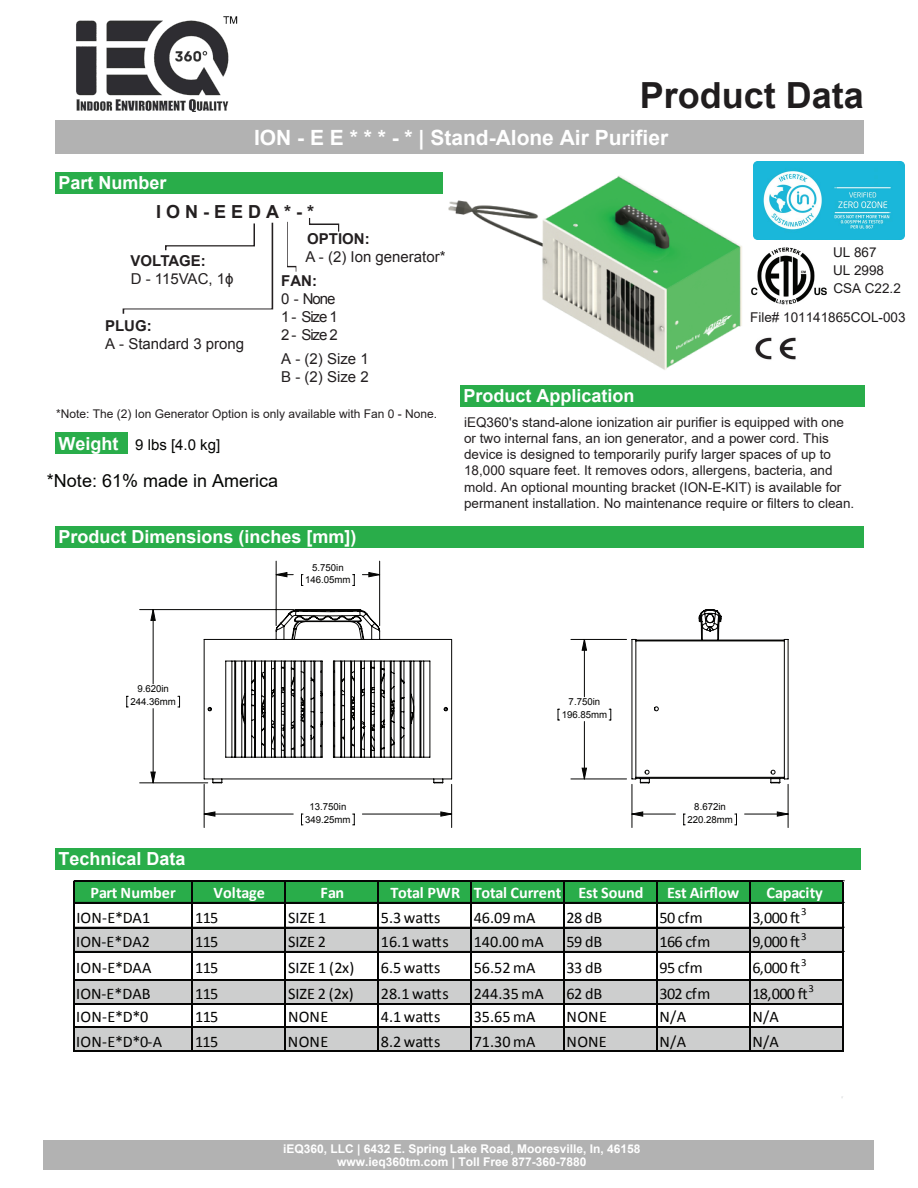
<style>
.page{position:relative;width:918px;height:1188px;background:#fff}
.page>*{position:absolute;margin:0;border:0;box-sizing:border-box;transform-origin:0 0}
.t1{font:700 36px "Arial";color:#201d1e}
.t2{font:700 21px "Arial";color:#fff}
.t3{font:700 18px "Arial";color:#fff}
.t4{font:18px "Arial";color:#040503}
.t5{font:700 18px "Arial";color:#231f20}
.t6{font:16.2px "Calibri";color:#050504}
.t7{font:700 16.2px "Calibri";letter-spacing:-.005em;color:#fff}
.t8{font:15px/18px "Arial";color:#231f20}
.t9{font:15px/18px "Arial";letter-spacing:-.075em;color:#231f20}
.t10{font:700 15px "Arial";color:#231f20}
.t11{font:15px "Arial";color:#040503}
.t12{font:13.5px/16.2px "Arial";color:#231f20}
.t13{font:13.5px/18px "Arial";color:#1f1c1d}
.t14{font:700 12px/12.9px "Arial";color:#fff;text-align:center}
.t15{font:12px "Arial";color:#231f20}
.t16{font:10.8px "Calibri";color:#050504}
.t17{font:9.6px/12.5px "Arial";color:#050504;text-align:center}
.s1{font-style:inherit}
.s2{font-weight:700}
.s3{font-weight:700;font-size:18px;color:#fff}
</style>
<div class="page">
<div style="left:73px;top:980px;width:769px;height:25px;background:#cdcece"></div>
<div style="left:73px;top:927px;width:769px;height:25px;background:#cdcece"></div>
<div style="left:73px;top:1027px;width:769px;height:24px;background:#cdcece"></div>
<div style="left:73px;top:882px;width:769px;height:21px;background:#29ad4a"></div>
<div style="left:56px;top:121px;width:808px;height:33px;background:#b2b2b2"></div>
<div style="left:56px;top:848px;width:805px;height:22px;background:#29ad4a"></div>
<div style="left:56px;top:172px;width:390px;height:22px;background:#29ad4a"></div>
<div style="left:56px;top:526px;width:808px;height:21px;background:#29ad4a"></div>
<div style="left:460px;top:385px;width:406px;height:22px;background:#29ad4a"></div>
<svg style="left:353px;top:816px;width:2px;height:9px"></svg>
<hr style="left:451px;top:784px;width:1px;height:44px;background:#050504">
<hr style="left:204px;top:784px;width:1px;height:44px;background:#050504">
<svg style="left:126px;top:696px;width:2px;height:12px"></svg>
<hr style="left:140px;top:609px;width:154px;height:1px;background:#050504">
<hr style="left:140px;top:782px;width:68px;height:1px;background:#050504">
<hr style="left:276px;top:561px;width:1px;height:65px;background:#050504">
<hr style="left:379px;top:561px;width:1px;height:65px;background:#050504">
<svg style="left:683px;top:816px;width:2px;height:9px"></svg>
<hr style="left:632px;top:784px;width:1px;height:44px;background:#050504">
<hr style="left:788px;top:784px;width:1px;height:44px;background:#050504">
<svg style="left:151px;top:573px;width:637px;height:243px"></svg>
<svg style="left:203px;top:609px;width:249px;height:175px"></svg>
<svg style="left:631px;top:602px;width:158px;height:182px"></svg>
<svg style="left:122px;top:222px;width:152px;height:92px"></svg>
<svg style="left:287px;top:221px;width:10px;height:51px"></svg>
<svg style="left:309px;top:218px;width:31px;height:14px"></svg>
<hr style="left:73px;top:881px;width:1px;height:171px;background:#050504">
<hr style="left:192px;top:882px;width:1px;height:169px;background:#050504">
<hr style="left:285px;top:882px;width:1px;height:169px;background:#050504">
<hr style="left:378px;top:882px;width:1px;height:169px;background:#050504">
<hr style="left:471px;top:882px;width:1px;height:169px;background:#050504">
<hr style="left:563px;top:882px;width:1px;height:169px;background:#050504">
<hr style="left:656px;top:882px;width:1px;height:169px;background:#050504">
<hr style="left:749px;top:882px;width:1px;height:169px;background:#050504">
<hr style="left:842px;top:882px;width:1px;height:170px;background:#050504">
<hr style="left:74px;top:881px;width:770px;height:1px;background:#050504">
<hr style="left:74px;top:902px;width:770px;height:1px;background:#050504">
<hr style="left:74px;top:927px;width:770px;height:1px;background:#050504">
<hr style="left:74px;top:951px;width:770px;height:1px;background:#050504">
<hr style="left:74px;top:979px;width:769px;height:1px;background:#050504">
<hr style="left:74px;top:1003px;width:769px;height:2px;background:#050504">
<hr style="left:74px;top:1027px;width:769px;height:1px;background:#050504">
<img style="left:444px;top:172px;width:298px;height:198px">
<div style="left:56px;top:432px;width:72px;height:22px;background:#29ad4a"></div>
<img style="left:751px;top:247px;width:76px;height:58px">
<img style="left:753px;top:161px;width:151px;height:79px">
<img style="left:755px;top:337px;width:41px;height:23px">
<div style="left:43px;top:1140px;width:831px;height:29px;background:#b2b2b2"></div>
<hr style="left:74px;top:1051px;width:769px;height:1px;background:#050504">
<img style="left:76px;top:16px;width:162px;height:96px">
<h1 class="t1" style="left:640px;top:70px;width:226px">Product Data</h1>
<h3 class="t3" style="left:59px;top:170px;width:110px">Part Number</h3>
<h2 class="t2" style="left:254px;top:123px;width:416px">ION - E E * * * - * | Stand-Alone <span class="s1">A</span>ir <span class="s1">P</span>urifier</h2>
<h3 class="t5" style="left:156px;top:199px;width:160px">I O N - E E D A * - *</h3>
<p class="t10" style="left:131px;top:250px;width:77px">VOLTAGE:</p>
<p class="t8" style="left:131px;top:270px;width:104px">D - 115VAC, 1ϕ</p>
<p class="t10" style="left:105px;top:315px;width:48px">PLUG:</p>
<p class="t8" style="left:105px;top:334px;width:141px">A - Standard 3 prong</p>
<p class="t8" style="left:306px;top:230px;width:142px"><span class="s2">OPTION:<br></span>A - (2) Ion generator<span class="s1">*</span></p>
<p class="t10" style="left:281px;top:270px;width:37px">FAN:</p>
<p class="t9" style="left:281px;top:289px;width:58px">0 - None<br>1 - Size 1<br>2 - Size 2</p>
<p class="t8" style="left:281px;top:349px;width:89px">A - (2) Size 1<br>B - (2) Size 2</p>
<p class="t15" style="left:56px;top:406px;width:382px">*Note: The (2) Ion Generator Option is only available with Fan 0 - None.</p>
<p class="t11" style="left:59px;top:434px;width:163px"><span class="s3">Weight</span> 9 lbs [4.0 kg]</p>
<h3 class="t4" style="left:47px;top:468px;width:233px">*Note: <span class="s1">61</span>% made in America</h3>
<h3 class="t3" style="left:59px;top:524px;width:300px">Product Dimensions (inches [mm])</h3>
<p class="t17" style="left:305px;top:561px;width:47px">5.750in<br>146.05mm</p>
<p class="t13" style="left:833px;top:243px;width:69px">UL 867<br>UL 2998<br>CSA C22.2</p>
<h3 class="t3" style="left:464px;top:383px;width:173px">Product Application</h3>
<p class="t13" style="left:750px;top:308px;width:157px">File# 101141865COL-003</p>
<p class="t12" style="left:464px;top:414px;width:392px">i<span class="s1">EQ360's</span> stand-alone ionization air purifier is equipped with one or two internal fans, an ion generator, and a power cord. This device is designed to temporarily purify larger spaces of up to 18,000 square feet. It removes odors, allergens, bacteria, and mold. An optional mounting bracket (ION-E-KIT) is available for permanent installation. No maintenance require or filters to clean.</p>
<p class="t17" style="left:130px;top:683px;width:47px">9.620in<br>244.36mm</p>
<h3 class="t3" style="left:59px;top:846px;width:129px">Technical Data</h3>
<p class="t17" style="left:305px;top:801px;width:47px">13.750in<br>349.25mm</p>
<p class="t17" style="left:562px;top:696px;width:47px">7.750in<br>196.85mm</p>
<p class="t17" style="left:687px;top:801px;width:47px">8.672in<br>220.28mm</p>
<p class="t7" style="left:90px;top:881px;width:87px">Part Number</p>
<p class="t7" style="left:214px;top:881px;width:53px">Voltage</p>
<p class="t7" style="left:320px;top:881px;width:25px">Fan</p>
<p class="t7" style="left:391px;top:881px;width:254px">Total PWR Total Current Est Sound</p>
<p class="t7" style="left:667px;top:881px;width:74px">Est Airflow</p>
<p class="t7" style="left:767px;top:881px;width:58px">Capacity</p>
<p class="t6" style="left:76px;top:906px;width:76px">ION-E*DA1</p>
<p class="t6" style="left:195px;top:906px;width:25px">115</p>
<p class="t6" style="left:288px;top:906px;width:40px">SIZE 1</p>
<p class="t6" style="left:381px;top:906px;width:61px">5.3 watts</p>
<p class="t6" style="left:474px;top:906px;width:63px">46.09 mA</p>
<p class="t6" style="left:567px;top:906px;width:37px">28 dB</p>
<p class="t6" style="left:660px;top:906px;width:45px">50 cfm</p>
<p class="t6" style="left:752px;top:906px;width:49px">3,000 ft</p>
<p class="t16" style="left:801px;top:904px;width:7px">3</p>
<p class="t6" style="left:76px;top:930px;width:75px">ION-E*DA2</p>
<p class="t6" style="left:195px;top:930px;width:25px">115</p>
<p class="t6" style="left:288px;top:930px;width:40px">SIZE 2</p>
<p class="t6" style="left:381px;top:930px;width:69px">16.1 watts</p>
<p class="t6" style="left:474px;top:930px;width:72px">140.00 mA</p>
<p class="t6" style="left:567px;top:930px;width:37px">59 dB</p>
<p class="t6" style="left:660px;top:930px;width:52px">166 cfm</p>
<p class="t6" style="left:752px;top:930px;width:49px">9,000 ft</p>
<p class="t16" style="left:801px;top:928px;width:7px">3</p>
<p class="t6" style="left:76px;top:957px;width:77px">ION-E*DAA</p>
<p class="t6" style="left:195px;top:957px;width:25px">115</p>
<p class="t6" style="left:288px;top:957px;width:68px">SIZE 1 (2x)</p>
<p class="t6" style="left:381px;top:957px;width:61px">6.5 watts</p>
<p class="t6" style="left:474px;top:957px;width:63px">56.52 mA</p>
<p class="t6" style="left:567px;top:957px;width:37px">33 dB</p>
<p class="t6" style="left:660px;top:957px;width:45px">95 cfm</p>
<p class="t6" style="left:752px;top:957px;width:49px">6,000 ft</p>
<p class="t16" style="left:801px;top:955px;width:7px">3</p>
<p class="t6" style="left:76px;top:982px;width:76px">ION-E*DAB</p>
<p class="t6" style="left:195px;top:982px;width:25px">115</p>
<p class="t6" style="left:288px;top:982px;width:67px">SIZE 2 (2x)</p>
<p class="t6" style="left:381px;top:982px;width:69px">28.1 watts</p>
<p class="t6" style="left:474px;top:982px;width:72px">244.35 mA</p>
<p class="t6" style="left:567px;top:982px;width:37px">62 dB</p>
<p class="t6" style="left:660px;top:982px;width:52px">302 cfm</p>
<p class="t6" style="left:752px;top:982px;width:57px">18,000 ft</p>
<p class="t16" style="left:809px;top:980px;width:7px">3</p>
<p class="t6" style="left:76px;top:1006px;width:73px">ION-E*D*0</p>
<p class="t6" style="left:195px;top:1006px;width:25px">115</p>
<p class="t6" style="left:288px;top:1006px;width:42px">NONE</p>
<p class="t6" style="left:381px;top:1006px;width:61px">4.1 watts</p>
<p class="t6" style="left:474px;top:1006px;width:63px">35.65 mA</p>
<p class="t6" style="left:567px;top:1006px;width:42px">NONE</p>
<p class="t6" style="left:660px;top:1006px;width:28px">N/A</p>
<p class="t6" style="left:752px;top:1006px;width:28px">N/A</p>
<p class="t6" style="left:76px;top:1030px;width:88px">ION-E*D*0-A</p>
<p class="t6" style="left:195px;top:1030px;width:25px">115</p>
<p class="t6" style="left:288px;top:1030px;width:42px">NONE</p>
<p class="t6" style="left:381px;top:1030px;width:61px">8.2 watts</p>
<p class="t6" style="left:474px;top:1030px;width:63px">71.30 mA</p>
<p class="t6" style="left:567px;top:1030px;width:42px">NONE</p>
<p class="t6" style="left:659px;top:1030px;width:28px">N/A</p>
<p class="t6" style="left:752px;top:1030px;width:28px">N/A</p>
<p class="t14" style="left:283px;top:1143px;width:359px"><span class="s1">i</span>EQ360<span class="s1">, LLC |</span> 6432 E. Spring Lake Road, Mooresville, In, 46158 www.ieq360tm.com <span class="s1">| Toll Free</span> 877-360-7880</p>
</div>
